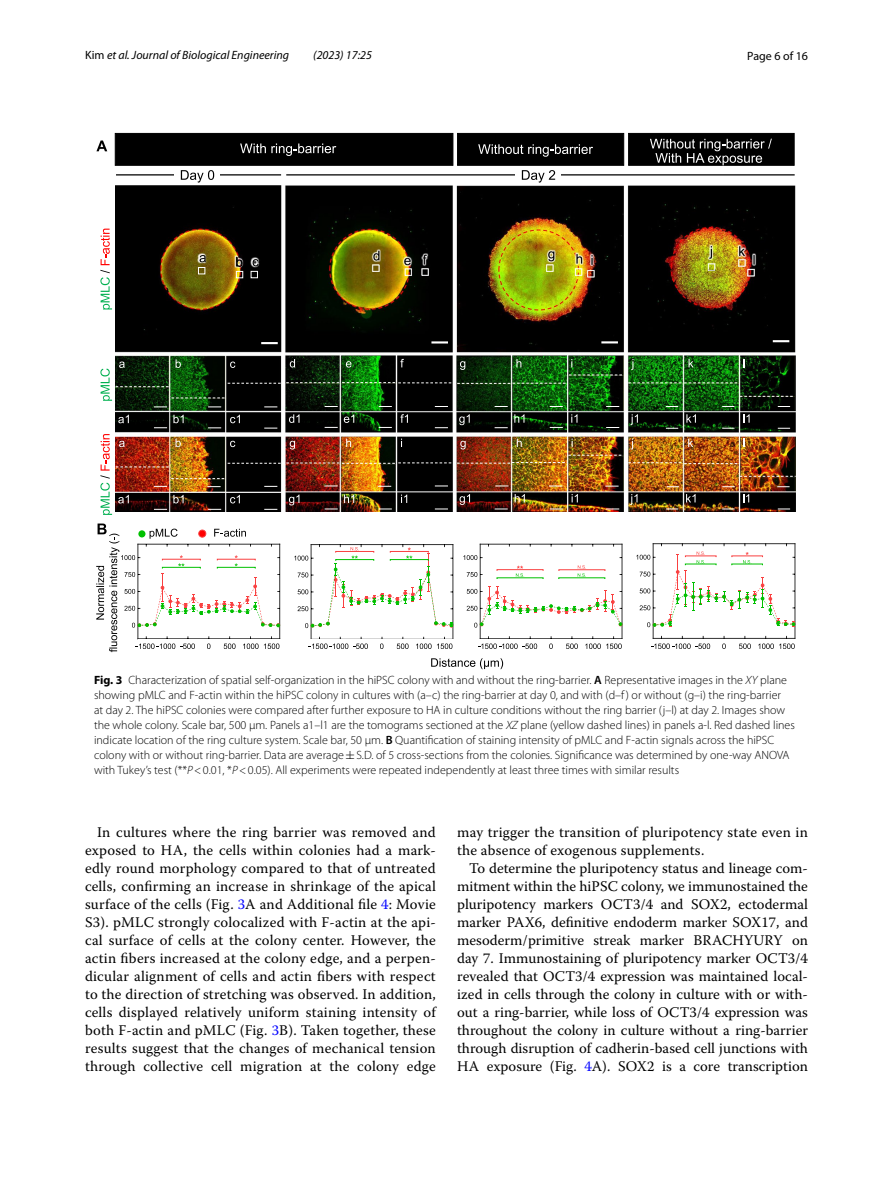
<style>
.page{position:relative;width:893px;height:1187px;background:#fff}
.page>*{position:absolute;margin:0;border:0;box-sizing:border-box;transform-origin:0 0}
.t1{font:14.7px/18px "Warnock Pro";letter-spacing:.015em;color:#000;text-align:justify}
.t2{font:300 12px/15px "Myriad Pro";color:#000}
.t3{font:italic 12px "Myriad Pro";color:#000}
.t4{font:12px "Myriad Pro";color:#000}
.s1{font-style:normal}
.s2{font-weight:700}
.s3{font-weight:600}
.s4{font-style:italic}
.s5{font-family:"MTSY";font-weight:400}
.s6{color:#00f}
</style>
<div class="page">
<img style="left:115px;top:186px;width:680px;height:228px">
<hr style="left:452px;top:544px;width:1px;height:95px;background:#000">
<hr style="left:311px;top:638px;width:142px;height:1px;background:#000">
<hr style="left:311px;top:544px;width:1px;height:95px;background:#000">
<hr style="left:480px;top:543px;width:142px;height:1px;background:#000">
<hr style="left:622px;top:543px;width:1px;height:96px;background:#000">
<hr style="left:480px;top:638px;width:142px;height:1px;background:#000">
<hr style="left:480px;top:543px;width:1px;height:96px;background:#000">
<svg style="left:467px;top:572px;width:16px;height:5px"></svg>
<svg style="left:463px;top:555px;width:20px;height:5px"></svg>
<svg style="left:467px;top:585px;width:155px;height:42px"></svg>
<hr style="left:795px;top:543px;width:1px;height:95px;background:#000">
<hr style="left:653px;top:638px;width:142px;height:1px;background:#000">
<hr style="left:653px;top:543px;width:1px;height:95px;background:#000">
<div style="left:497px;top:569px;width:46px;height:2px;border:1px solid #f94040"></div>
<div style="left:559px;top:569px;width:46px;height:2px;border:1px solid #f94040"></div>
<svg style="left:431px;top:341px;width:17px;height:2px"></svg>
<svg style="left:373px;top:265px;width:7px;height:7px"></svg>
<svg style="left:405px;top:269px;width:7px;height:7px"></svg>
<svg style="left:422px;top:268px;width:7px;height:8px"></svg>
<svg style="left:100px;top:228px;width:12px;height:81px"></svg>
<svg style="left:601px;top:341px;width:17px;height:2px"></svg>
<svg style="left:546px;top:265px;width:7px;height:7px"></svg>
<svg style="left:575px;top:268px;width:19px;height:9px"></svg>
<svg style="left:773px;top:340px;width:16px;height:2px"></svg>
<svg style="left:708px;top:264px;width:7px;height:7px"></svg>
<svg style="left:738px;top:259px;width:16px;height:17px"></svg>
<hr style="left:116px;top:174px;width:165px;height:1px;background:#000">
<div style="left:175px;top:165px;width:45px;height:19px;background:#fff"></div>
<svg style="left:181px;top:170px;width:33px;height:12px"></svg>
<hr style="left:286px;top:174px;width:509px;height:1px;background:#000">
<div style="left:515px;top:165px;width:46px;height:19px;background:#fff"></div>
<svg style="left:522px;top:170px;width:33px;height:12px"></svg>
<svg style="left:431px;top:658px;width:72px;height:11px"></svg>
<svg style="left:261px;top:342px;width:17px;height:2px"></svg>
<div style="left:115px;top:133px;width:338px;height:33px;background:#000;border:1px solid #000"></div>
<div style="left:457px;top:133px;width:167px;height:33px;background:#000;border:1px solid #000"></div>
<svg style="left:240px;top:143px;width:96px;height:13px"></svg>
<svg style="left:478px;top:144px;width:115px;height:13px"></svg>
<div style="left:628px;top:133px;width:167px;height:33px;background:#000;border:1px solid #000"></div>
<svg style="left:650px;top:139px;width:122px;height:26px"></svg>
<svg style="left:96px;top:140px;width:11px;height:11px"></svg>
<svg style="left:294px;top:544px;width:159px;height:84px"></svg>
<svg style="left:516px;top:565px;width:8px;height:11px"></svg>
<svg style="left:578px;top:565px;width:8px;height:11px"></svg>
<svg style="left:636px;top:543px;width:159px;height:84px"></svg>
<svg style="left:100px;top:359px;width:694px;height:48px;background:#184419"></svg>
<svg style="left:198px;top:255px;width:61px;height:23px"></svg>
<img style="left:100px;top:414px;width:696px;height:101px">
<svg style="left:96px;top:523px;width:184px;height:129px"></svg>
<svg style="left:309px;top:636px;width:59px;height:13px"></svg>
<svg style="left:380px;top:636px;width:3px;height:13px"></svg>
<svg style="left:416px;top:636px;width:36px;height:13px"></svg>
<svg style="left:397px;top:636px;width:12px;height:13px"></svg>
<svg style="left:478px;top:636px;width:59px;height:13px"></svg>
<svg style="left:549px;top:636px;width:4px;height:13px"></svg>
<svg style="left:585px;top:636px;width:37px;height:13px"></svg>
<svg style="left:566px;top:636px;width:12px;height:13px"></svg>
<svg style="left:651px;top:636px;width:59px;height:13px"></svg>
<svg style="left:722px;top:636px;width:4px;height:13px"></svg>
<svg style="left:758px;top:636px;width:37px;height:13px"></svg>
<svg style="left:739px;top:636px;width:12px;height:13px"></svg>
<p class="t3" style="left:85px;top:48px;width:206px"><span class="s1">Kim</span> et al. Journal of Biological Engineering</p>
<p class="t3" style="left:313px;top:48px;width:60px">(2023) 17:25</p>
<p class="t4" style="left:747px;top:48px;width:62px">Page 6 of 16</p>
<p class="t2" style="left:94px;top:673px;width:702px"><span class="s2">Fig. 3</span> Characterization of spatial self-organization in the hiPSC colony with and without the ring-barrier. <span class="s3">A</span> Representative images in the <span class="s4">XY</span> plane showing pMLC and F-actin within the hiPSC colony in cultures with (a–c) the ring-barrier at day 0, and with (d–f ) or without (g–i) the ring-barrier<br>at day 2. The hiPSC colonies were compared after further exposure to HA in culture conditions without the ring barrier (j–l) at day 2. Images show the whole colony. Scale bar, 500 μm. Panels a1–l1 are the tomograms sectioned at the <span class="s4">XZ</span> plane (yellow dashed lines) in panels a-l. Red dashed lines indicate location of the ring culture system. Scale bar, 50 μm. <span class="s3">B</span> Quantification of staining intensity of pMLC and F-actin signals across the hiPSC colony with or without ring-barrier. Data are average<span class="s5">±</span>S.D. of 5 cross-sections from the colonies. Significance was determined by one-way ANOVA with Tukey’s test (**<span class="s4">P</span>&lt;0.01, *<span class="s4">P</span>&lt;0.05). All experiments were repeated independently at least three times with similar results</p>
<p class="t1" style="left:85px;top:822px;width:352px;text-indent:12px">In cultures where the ring barrier was removed and exposed to HA, the cells within colonies had a mark&shy;edly round morphology compared to that of untreated cells, confirming an increase in shrinkage of the apical surface of the cells (Fig. <span class="s6">3</span>A and Additional file <span class="s6">4</span>: Movie S3). pMLC strongly colocalized with F-actin at the api&shy;cal surface of cells at the colony center. However, the actin fibers increased at the colony edge, and a perpen&shy;dicular alignment of cells and actin fibers with respect to the direction of stretching was observed. In addition, cells displayed relatively uniform staining intensity of both F-actin and pMLC (Fig. <span class="s6">3</span>B). Taken together, these results suggest that the changes of mechanical tension through collective cell migration at the colony edge</p>
<p class="t1" style="left:457px;top:822px;width:352px">may trigger the transition of pluripotency state even in the absence of exogenous supplements.</p>
<p class="t1" style="left:457px;top:858px;width:352px;text-indent:12px">To determine the pluripotency status and lineage com&shy;mitment within the hiPSC colony, we immunostained the pluripotency markers OCT3/4 and SOX2, ectodermal marker PAX6, definitive endoderm marker SOX17, and mesoderm/primitive streak marker BRACHYURY on day 7. Immunostaining of pluripotency marker OCT3/4 revealed that OCT3/4 expression was maintained local&shy;ized in cells through the colony in culture with or with&shy;out a ring-barrier, while loss of OCT3/4 expression was throughout the colony in culture without a ring-barrier through disruption of cadherin-based cell junctions with HA exposure (Fig. <span class="s6">4</span>A). SOX2 is a core transcription</p>
</div>
